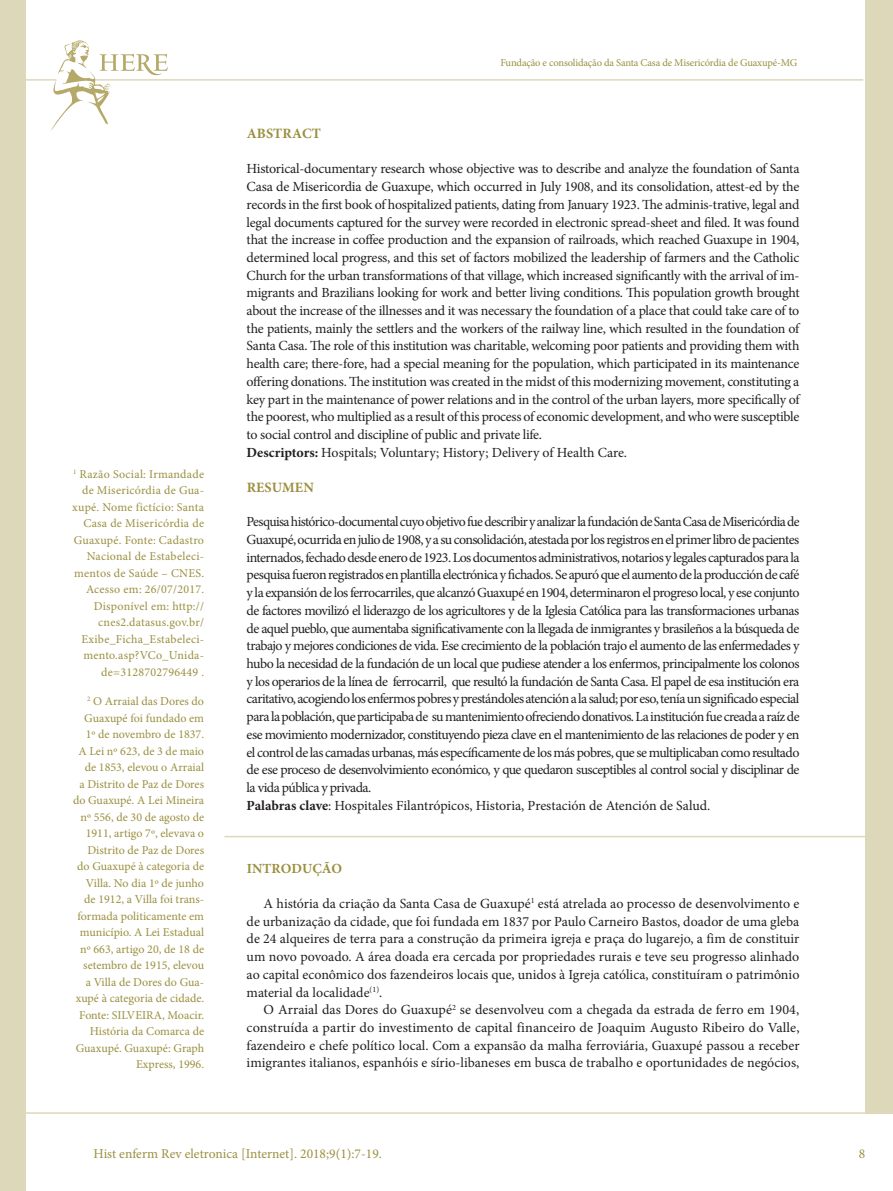
<style>
.page{position:relative;width:893px;height:1191px;background:#fff}
.page>*{position:absolute;margin:0;border:0;box-sizing:border-box;transform-origin:0 0}
.t1{font:700 14.25px "Minion Pro";letter-spacing:.01em;color:#9b8f3f}
.t2{font:13.95px/17.7px "Minion Pro";letter-spacing:-.03em;color:#231f20}
.t3{font:700 13.95px "Minion Pro";letter-spacing:.01em;color:#9b8f3f}
.t4{font:13.5px "Minion Pro";color:#9b8f3f}
.t5{font:12px/16.5px "Minion Pro";color:#9b8f3f;text-align:right}
.t6{font:12px/16.5px "Minion Pro";letter-spacing:.02em;color:#9b8f3f;text-align:right}
.t7{font:10.5px "Minion Pro";letter-spacing:-.015em;color:#9b8f3f}
.s1{font-weight:700}
</style>
<div class="page">
<hr style="left:0;top:1112px;width:893px;height:1px;background:#ded8bb">
<hr style="left:0;top:79px;width:863px;height:2px;background:#ded8bb">
<div style="left:865px;top:0;width:28px;height:1113px;background:#ded8bb"></div>
<div style="left:0;top:0;width:26px;height:1191px;background:#ded8bb"></div>
<svg style="left:50px;top:40px;width:118px;height:91px"></svg>
<hr style="left:225px;top:836px;width:668px;height:1px;background:#ded8bb">
<p class="t6" style="left:72px;top:466px;width:133px"><sup>1</sup> Razão Social: Irmandade de Misericórdia de Gua&shy;xupé. Nome fictício: Santa<br>Casa de Misericórdia de<br>Guaxupé. Fonte: Cadastro<br>Nacional de Estabeleci&shy;mentos de Saúde – CNES.<br>Acesso em: 26/07/2017.<br>Disponível em: http:// cnes2.datasus.gov.br/<br>Exibe_Ficha_Estabeleci&shy;mento.asp?VCo_Unida&shy;de=3128702796449 .</p>
<p class="t5" style="left:73px;top:693px;width:133px"><sup>2</sup> O Arraial das Dores do<br>Guaxupé foi fundado em<br>1º de novembro de 1837.<br>A Lei nº 623, de 3 de maio de 1853, elevou o Arraial<br>a Distrito de Paz de Dores do Guaxupé. A Lei Mineira nº 556, de 30 de agosto de<br>1911, artigo 7º, elevava o<br>Distrito de Paz de Dores do Guaxupé à categoria de<br>Villa. No dia 1º de junho de 1912, a Villa foi trans&shy;formada politicamente em município. A Lei Estadual nº 663, artigo 20, de 18 de setembro de 1915, elevou<br>a Villa de Dores do Gua&shy;xupé à categoria de cidade.<br>Fonte: SILVEIRA, Moacir.<br>História da Comarca de<br>Guaxupé. Guaxupé: Graph<br>Express, 1996.</p>
<p class="t7" style="left:500px;top:56px;width:298px">Fundação e consolidação da Santa Casa de Misericórdia de Guaxupé-MG</p>
<p class="t1" style="left:247px;top:123px;width:76px">ABSTRACT</p>
<p class="t2" style="left:247px;top:160px;width:554px">Historical-documentary research whose objective was to describe and analyze the foundation of Santa Casa de Misericordia de Guaxupe, which occurred in July 1908, and its consolidation, attest-ed by the records in the first book of hospitalized patients, dating from January 1923. The adminis-trative, legal and legal documents captured for the survey were recorded in electronic spread-sheet and filed. It was found that the increase in coffee production and the expansion of railroads, which reached Guaxupe in 1904, determined local progress, and this set of factors mobilized the leadership of farmers and the Catholic Church for the urban transformations of that village, which increased significantly with the arrival of im&shy;migrants and Brazilians looking for work and better living conditions. This population growth brought about the increase of the illnesses and it was necessary the foundation of a place that could take care of to the patients, mainly the settlers and the workers of the railway line, which resulted in the foundation of Santa Casa. The role of this institution was charitable, welcoming poor patients and providing them with health care; there-fore, had a special meaning for the population, which participated in its maintenance offering donations. The institution was created in the midst of this modernizing movement, constituting a key part in the maintenance of power relations and in the control of the urban layers, more specifically of the poorest, who multiplied as a result of this process of economic development, and who were susceptible to social control and discipline of public and private life.<br><span class="s1">Descriptors:</span> Hospitals; Voluntary; History; Delivery of Health Care.</p>
<p class="t1" style="left:247px;top:477px;width:69px">RESUMEN</p>
<p class="t2" style="left:247px;top:513px;width:555px">Pesquisa histórico-documental cuyo objetivo fue describir y analizar la fundación de Santa Casa de Misericórdia de Guaxupé, ocurrida en julio de 1908, y a su consolidación, atestada por los registros en el primer libro de pacientes internados, fechado desde enero de 1923. Los documentos administrativos, notarios y legales capturados para la pesquisa fueron registrados en plantilla electrónica y fichados. Se apuró que el aumento de la producción de café y la expansión de los ferrocarriles, que alcanzó Guaxupé en 1904, determinaron el progreso local, y ese conjunto de factores movilizó el liderazgo de los agricultores y de la Iglesia Católica para las transformaciones urbanas de aquel pueblo, que aumentaba significativamente con la llegada de inmigrantes y brasileños a la búsqueda de trabajo y mejores condiciones de vida. Ese crecimiento de la población trajo el aumento de las enfermedades y hubo la necesidad de la fundación de un local que pudiese atender a los enfermos, principalmente los colonos y los operarios de la línea de ferrocarril, que resultó la fundación de Santa Casa. El papel de esa institución era caritativo, acogiendo los enfermos pobres y prestándoles atención a la salud; por eso, tenía un significado especial para la población, que participaba de su mantenimiento ofreciendo donativos. La institución fue creada a raíz de ese movimiento modernizador, constituyendo pieza clave en el mantenimiento de las relaciones de poder y en el control de las camadas urbanas, más específicamente de los más pobres, que se multiplicaban como resultado de ese proceso de desenvolvimiento económico, y que quedaron susceptibles al control social y disciplinar de la vida pública y privada.<br><span class="s1">Palabras clave</span>: Hospitales Filantrópicos, Historia, Prestación de Atención de Salud.</p>
<p class="t3" style="left:247px;top:858px;width:97px">INTRODUÇÃO</p>
<p class="t2" style="left:247px;top:894px;width:554px;text-align:justify;text-indent:17px">A história da criação da Santa Casa de Guaxupé<sup>1</sup> está atrelada ao processo de desenvolvimento e de urbanização da cidade, que foi fundada em 1837 por Paulo Carneiro Bastos, doador de uma gleba de 24 alqueires de terra para a construção da primeira igreja e praça do lugarejo, a fim de constituir um novo povoado. A área doada era cercada por propriedades rurais e teve seu progresso alinhado ao capital econômico dos fazendeiros locais que, unidos à Igreja católica, constituíram o patrimônio material da localidade<sup>(1)</sup>.</p>
<p class="t2" style="left:247px;top:1001px;width:554px;text-align:justify;text-indent:17px">O Arraial das Dores do Guaxupé<sup>2</sup> se desenvolveu com a chegada da estrada de ferro em 1904, construída a partir do investimento de capital financeiro de Joaquim Augusto Ribeiro do Valle, fazendeiro e chefe político local. Com a expansão da malha ferroviária, Guaxupé passou a receber imigrantes italianos, espanhóis e sírio-libaneses em busca de trabalho e oportunidades de negócios,</p>
<p class="t4" style="left:94px;top:1144px;width:290px">Hist enferm Rev eletronica [Internet]. 2018;9(1):7-19.</p>
<p class="t4" style="left:859px;top:1144px;width:8px">8</p>
</div>
